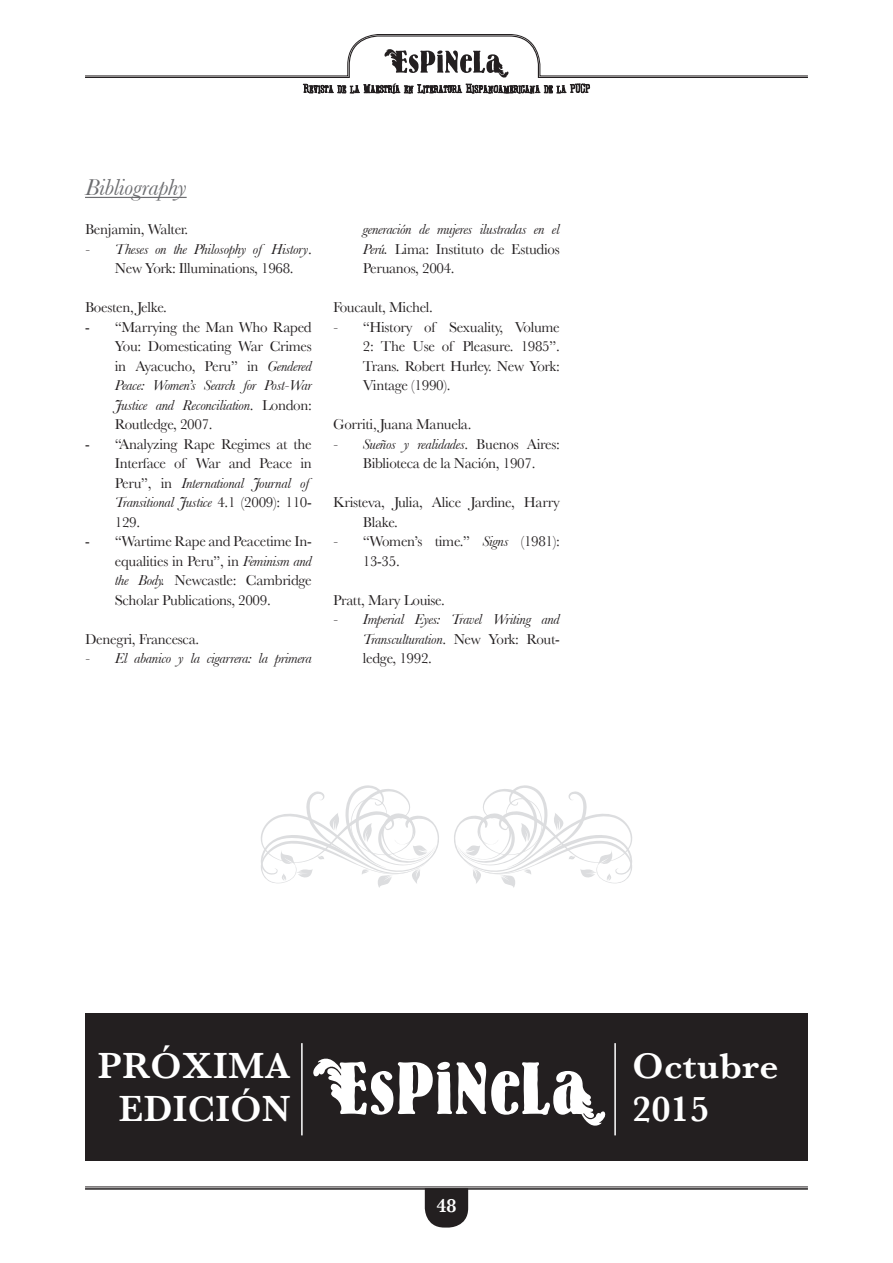
<style>
.page{position:relative;width:893px;height:1263px;background:#fff}
.page>*{position:absolute;margin:0;border:0;box-sizing:border-box;transform-origin:0 0}
.t1{font:600 37.35px/42.9px "Baskerville";letter-spacing:.015em;color:#fff;text-align:center}
.t2{font:italic 24px "Baskerville";letter-spacing:-.01em;color:#6c6d70}
.t3{font:600 19.95px "Baskerville";color:#fff}
.t4{font:15px/19.5px "Baskerville";letter-spacing:-.02em;color:#231f20;text-align:justify}
.t5{font:italic 15px/19.5px "Baskerville";letter-spacing:-.02em;color:#231f20;text-align:justify}
.s1{font-style:normal}
.s2{font-style:italic}
</style>
<div class="page">
<svg style="left:425px;top:1190px;width:43px;height:37px;background:#343132"></svg>
<hr style="left:85px;top:1187px;width:723px;height:1px;background:#231f20">
<hr style="left:85px;top:1188px;width:723px;height:2px;background:#231f20">
<svg style="left:85px;top:34px;width:723px;height:60px"></svg>
<hr style="left:85px;top:197px;width:102px;height:1px;background:#6c6d70">
<div style="left:85px;top:1013px;width:723px;height:148px;background:#231f20"></div>
<svg style="left:313px;top:1058px;width:293px;height:68px"></svg>
<hr style="left:301px;top:1043px;width:2px;height:92px;background:#fff">
<hr style="left:614px;top:1043px;width:2px;height:92px;background:#fff">
<svg style="left:454px;top:785px;width:178px;height:103px"></svg>
<svg style="left:261px;top:785px;width:178px;height:103px"></svg>
<h2 class="t2" style="left:85px;top:173px;width:103px">Bibliography</h2>
<p class="t4" style="left:85px;top:219px;width:105px">Benjamin, Walter.</p>
<p class="t5" style="left:115px;top:239px;width:198px;text-indent:-30px">- Theses on the Philosophy of History<span class="s1">.<br>New York: Illuminations, 1968.</span></p>
<p class="t4" style="left:85px;top:297px;width:83px">Boesten, Jelke.</p>
<p class="t4" style="left:115px;top:317px;width:198px;text-indent:-30px">- “Marrying the Man Who Raped You: Domesticating War Crimes in Ayacucho, Peru” in <span class="s2">Gendered Peace: Women’s Search for Post-War Justice and Reconciliation</span>. London:<br>Routledge, 2007.</p>
<p class="t4" style="left:115px;top:434px;width:198px;text-align:left;text-indent:-30px">- “Analyzing Rape Regimes at the<br>Interface of War and Peace in<br>Peru”, in <span class="s2">International Journal of<br>Transitional Justice</span> 4.1 (2009): 110-<br>129.</p>
<p class="t4" style="left:115px;top:531px;width:199px;text-indent:-30px">- “Wartime Rape and Peacetime In&shy;equalities in Peru”, in <span class="s2">Feminism and the Body.</span> Newcastle: Cambridge Scholar Publications, 2009.</p>
<p class="t4" style="left:85px;top:629px;width:116px">Denegri, Francesca.</p>
<p class="t5" style="left:85px;top:648px;width:228px">- El abanico y la cigarrera: la primera</p>
<p class="t5" style="left:363px;top:219px;width:198px">generación de mujeres ilustradas en el Perú. <span class="s1">Lima: Instituto de Estudios Peruanos, 2004.</span></p>
<p class="t4" style="left:333px;top:297px;width:101px">Foucault, Michel.</p>
<p class="t4" style="left:363px;top:317px;width:199px;text-indent:-30px"><span class="s2">-</span> “History of Sexuality, Volume 2: The Use of Pleasure. 1985”.<br>Trans. Robert Hurley. New York:<br>Vintage (1990).</p>
<p class="t4" style="left:333px;top:414px;width:140px">Gorriti, Juana Manuela.</p>
<p class="t4" style="left:333px;top:434px;width:228px;text-align:center"><span class="s2">- Sueños y realidades</span>. Buenos Aires:<br>Biblioteca de la Nación, 1907.</p>
<p class="t4" style="left:363px;top:492px;width:198px;text-indent:-30px">Kristeva, Julia, Alice Jardine, Harry<br>Blake.</p>
<p class="t4" style="left:363px;top:531px;width:198px;text-indent:-30px"><span class="s2">-</span> “Women’s time.” <span class="s2">Signs</span> (1981):<br>13-35.</p>
<p class="t4" style="left:333px;top:590px;width:113px">Pratt, Mary Louise.</p>
<p class="t5" style="left:363px;top:609px;width:199px;text-indent:-30px">- Imperial Eyes: Travel Writing and Transculturation<span class="s1">. New York: Rout&shy;ledge, 1992.</span></p>
<h1 class="t1" style="left:98px;top:1044px;width:194px">PRÓXIMA<br>EDICIÓN</h1>
<h1 class="t1" style="left:632px;top:1044px;width:148px;text-align:left">Octubre<br>2015</h1>
<h3 class="t3" style="left:437px;top:1194px;width:21px">48</h3>
</div>
